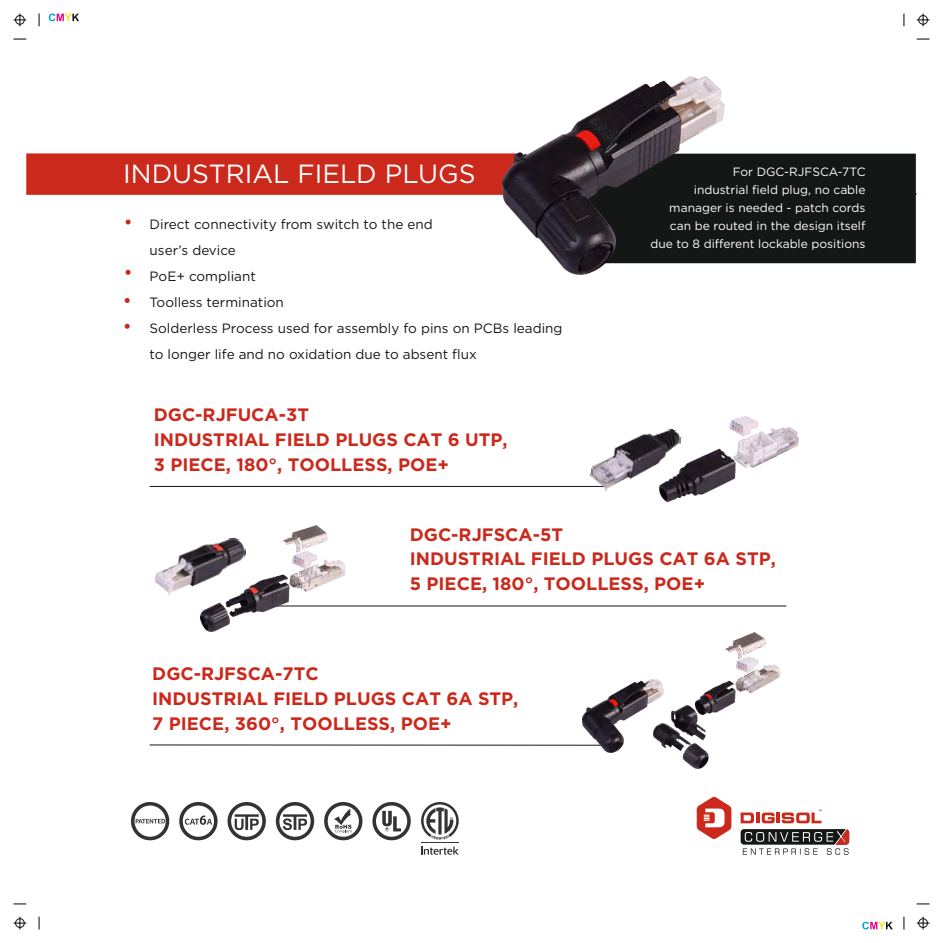
<style>
.page{position:relative;width:943px;height:943px;background:#fff}
.page>*{position:absolute;margin:0;border:0;box-sizing:border-box;transform-origin:0 0}
.t1{font:26.25px "Gotham";color:#fff}
.t2{font:700 18px/24.9px "Gotham";color:#ca291c}
.t3{font:13.5px/26px "Gotham";color:#151616}
.t4{font:12px/18px "Gotham";color:#fff;text-align:right}
</style>
<div class="page">
<svg style="left:39px;top:13px;width:1px;height:13px"></svg>
<svg style="left:14px;top:39px;width:12px;height:1px"></svg>
<svg style="left:903px;top:13px;width:1px;height:13px"></svg>
<svg style="left:916px;top:39px;width:13px;height:1px"></svg>
<svg style="left:39px;top:916px;width:1px;height:13px"></svg>
<svg style="left:14px;top:903px;width:12px;height:1px"></svg>
<svg style="left:903px;top:916px;width:1px;height:13px"></svg>
<svg style="left:916px;top:903px;width:13px;height:1px"></svg>
<svg style="left:49px;top:13px;width:30px;height:8px"></svg>
<svg style="left:862px;top:921px;width:30px;height:8px"></svg>
<svg style="left:14px;top:13px;width:12px;height:13px"></svg>
<svg style="left:916px;top:13px;width:13px;height:13px"></svg>
<svg style="left:14px;top:916px;width:12px;height:13px"></svg>
<svg style="left:916px;top:916px;width:13px;height:13px"></svg>
<svg style="left:227px;top:802px;width:39px;height:37px"></svg>
<svg style="left:372px;top:802px;width:38px;height:37px"></svg>
<svg style="left:421px;top:846px;width:37px;height:8px"></svg>
<hr style="left:421px;top:842px;width:37px;height:1px;background:#343333">
<svg style="left:421px;top:802px;width:37px;height:37px"></svg>
<svg style="left:324px;top:802px;width:38px;height:37px"></svg>
<svg style="left:131px;top:802px;width:38px;height:37px"></svg>
<svg style="left:179px;top:802px;width:38px;height:37px"></svg>
<svg style="left:276px;top:802px;width:38px;height:37px"></svg>
<svg style="left:696px;top:796px;width:35px;height:43px"></svg>
<svg style="left:740px;top:809px;width:81px;height:13px"></svg>
<svg style="left:740px;top:829px;width:108px;height:25px"></svg>
<div style="left:26px;top:153px;width:476px;height:40px;background:#ca291c"></div>
<hr style="left:26px;top:193px;width:890px;height:2px;background:#cc281f">
<div style="left:723px;top:153px;width:192px;height:110px;background:#151616"></div>
<svg style="left:125px;top:219px;width:5px;height:5px"></svg>
<svg style="left:125px;top:269px;width:6px;height:6px"></svg>
<svg style="left:124px;top:298px;width:6px;height:5px"></svg>
<svg style="left:124px;top:323px;width:6px;height:6px"></svg>
<hr style="left:259px;top:605px;width:527px;height:1px;background:#151616">
<hr style="left:149px;top:486px;width:460px;height:1px;background:#151616">
<svg style="left:149px;top:744px;width:432px;height:1px"></svg>
<img style="left:581px;top:679px;width:71px;height:72px">
<img style="left:652px;top:632px;width:128px;height:136px">
<img style="left:502px;top:77px;width:221px;height:197px">
<img style="left:155px;top:547px;width:45px;height:48px">
<img style="left:200px;top:525px;width:145px;height:106px">
<img style="left:681px;top:416px;width:116px;height:82px">
<img style="left:590px;top:429px;width:91px;height:72px">
<h1 class="t1" style="left:123px;top:164px;width:353px">INDUSTRIAL FIELD PLUGS</h1>
<p class="t4" style="left:650px;top:163px;width:216px">For DGC-RJFSCA-7TC<br>industrial field plug, no cable manager is needed - patch cords can be routed in the design itself due to 8 different lockable positions</p>
<p class="t3" style="left:149px;top:212px;width:414px">Direct connectivity from switch to the end<br>user’s device<br>PoE+ compliant<br>Toolless termination<br>Solderless Process used for assembly fo pins on PCBs leading to longer life and no oxidation due to absent flux</p>
<p class="t2" style="left:154px;top:403px;width:355px">DGC-RJFUCA-3T<br>INDUSTRIAL FIELD PLUGS CAT 6 UTP,<br>3 PIECE, 180°, TOOLLESS, POE+</p>
<p class="t2" style="left:409px;top:522px;width:367px">DGC-RJFSCA-5T<br>INDUSTRIAL FIELD PLUGS CAT 6A STP,<br>5 PIECE, 180°, TOOLLESS, POE+</p>
<p class="t2" style="left:152px;top:661px;width:367px">DGC-RJFSCA-7TC<br>INDUSTRIAL FIELD PLUGS CAT 6A STP,<br>7 PIECE, 360°, TOOLLESS, POE+</p>
</div>
